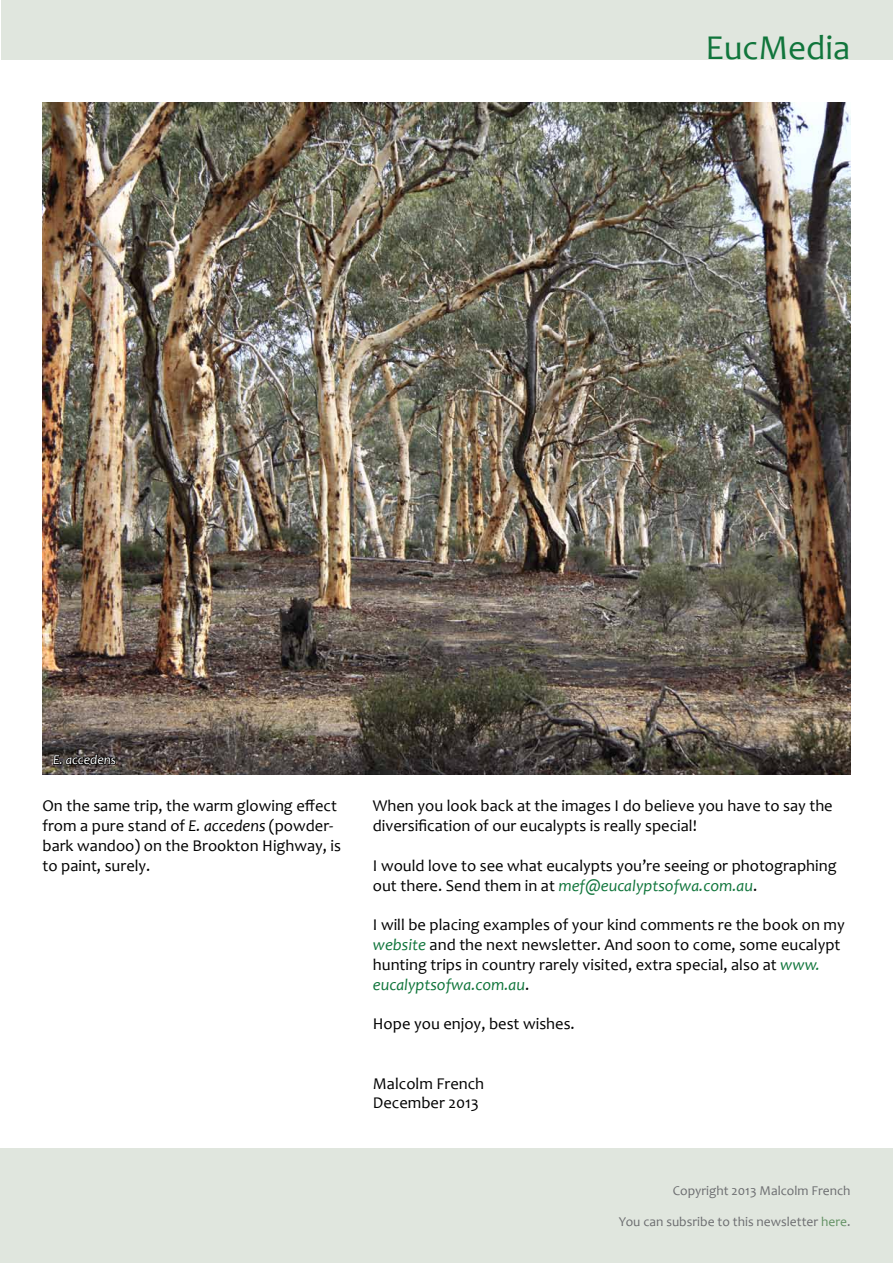
<style>
.page{position:relative;width:893px;height:1263px;background:#fff}
.page>*{position:absolute;margin:0;border:0;box-sizing:border-box;transform-origin:0 0}
.t1{font:35.1px "Candara";color:#10753b}
.t2{font:16.5px/19.8px "Candara";color:#000}
.t3{font:13.5px "Candara";color:#6d6e71}
.t4{font:italic 13.5px "Candara";color:#fff}
.s1{font-style:italic}
.s2{font-style:italic;color:#10753b}
.s3{color:#639164}
</style>
<div class="page">
<img style="left:43px;top:102px;width:807px;height:673px">
<div style="left:1px;top:0;width:892px;height:59px;background:#e0e6de"></div>
<div style="left:0;top:1149px;width:893px;height:114px;background:#e0e6de"></div>
<svg style="left:52px;top:730px;width:66px;height:45px;background:#494240"></svg>
<h1 class="t1" style="left:705px;top:26px;width:147px">EucMedia</h1>
<p class="t4" style="left:53px;top:751px;width:65px">E. accedens</p>
<p class="t2" style="left:43px;top:796px;width:300px">On the same trip, the warm glowing effect from a pure stand of <span class="s1">E. accedens</span> (powder&shy;bark wandoo) on the Brookton Highway, is to paint, surely.</p>
<p class="t2" style="left:373px;top:796px;width:461px">When you look back at the images I do believe you have to say the diversification of our eucalypts is really special!</p>
<p class="t2" style="left:373px;top:855px;width:465px">I would love to see what eucalypts you’re seeing or photographing out there. Send them in at <span class="s2">mef@eucalyptsofwa.com.au</span>.</p>
<p class="t2" style="left:373px;top:915px;width:473px">I will be placing examples of your kind comments re the book on my <span class="s2">website</span> and the next newsletter. And soon to come, some eucalypt hunting trips in country rarely visited, extra special, also at <span class="s2">www. eucalyptsofwa.com.au</span>.</p>
<p class="t2" style="left:373px;top:1014px;width:203px">Hope you enjoy, best wishes.</p>
<p class="t2" style="left:373px;top:1073px;width:113px">Malcolm French<br>December 2013</p>
<p class="t3" style="left:673px;top:1182px;width:179px">Copyright 2013 Malcolm French</p>
<p class="t3" style="left:619px;top:1213px;width:233px">You can subsribe to this newsletter <span class="s3">here</span>.</p>
</div>
